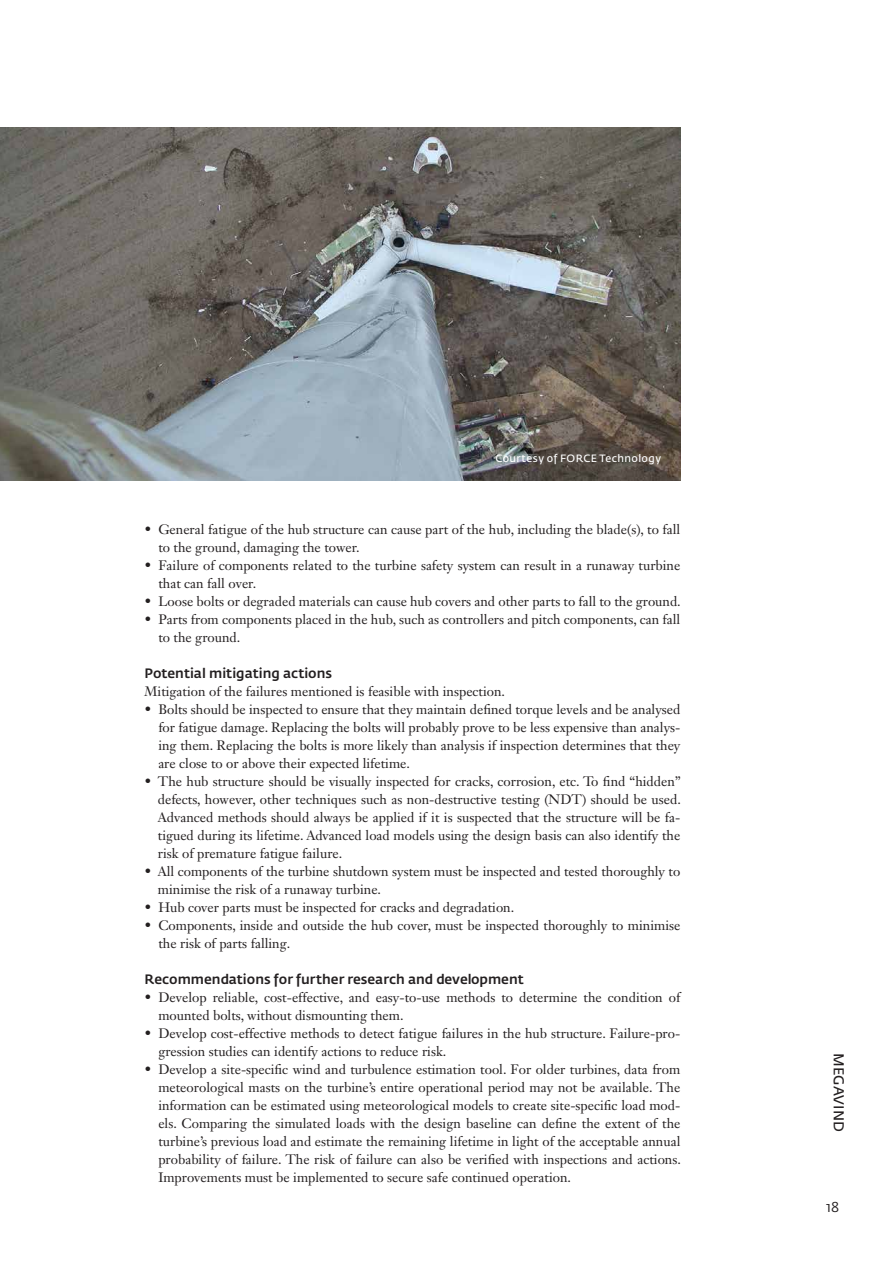
<style>
.page{position:relative;width:893px;height:1263px;background:#fff}
.page>*{position:absolute;margin:0;border:0;box-sizing:border-box;transform-origin:0 0}
.t1{font:14.25px "Fedra Sans Pro";letter-spacing:.01em;color:#231f20}
.t2{font:14.25px "Fedra Sans Pro";color:#231f20}
.t3{font:13.5px/18px "Janson Text LT Std";color:#231f20}
.t4{font:500 13.5px "Fedra Sans Pro";color:#231f20}
.t5{font:10.5px "Fedra Sans Pro";letter-spacing:.04em;color:#fff}
</style>
<div class="page">
<img style="left:0;top:128px;width:680px;height:352px">
<p class="t5" style="left:495px;top:452px;width:167px">Courtesy of FORCE Technology</p>
<p class="t3" style="left:158px;top:520px;width:523px;text-indent:-14px">• General fatigue of the hub structure can cause part of the hub, including the blade(s), to fall to the ground, damaging the tower.</p>
<p class="t3" style="left:158px;top:556px;width:523px;text-indent:-14px">• Failure of components related to the turbine safety system can result in a runaway turbine that can fall over.</p>
<p class="t3" style="left:145px;top:592px;width:536px">• Loose bolts or degraded materials can cause hub covers and other parts to fall to the ground.</p>
<p class="t3" style="left:158px;top:610px;width:523px;text-indent:-14px">• Parts from components placed in the hub, such as controllers and pitch components, can fall to the ground.</p>
<p class="t4" style="left:145px;top:665px;width:189px">Potential mitigating actions</p>
<p class="t3" style="left:145px;top:682px;width:360px">Mitigation of the failures mentioned is feasible with inspection.</p>
<p class="t3" style="left:158px;top:700px;width:524px;text-align:justify;text-indent:-14px">• Bolts should be inspected to ensure that they maintain defined torque levels and be analysed for fatigue damage. Replacing the bolts will probably prove to be less expensive than analys&shy;ing them. Replacing the bolts is more likely than analysis if inspection determines that they are close to or above their expected lifetime.</p>
<p class="t3" style="left:158px;top:772px;width:524px;text-indent:-13px">• The hub structure should be visually inspected for cracks, corrosion, etc. To find “hidden” defects, however, other techniques such as non-destructive testing (NDT) should be used.<br>Advanced methods should always be applied if it is suspected that the structure will be fa&shy;tigued during its lifetime. Advanced load models using the design basis can also identify the risk of premature fatigue failure.</p>
<p class="t3" style="left:158px;top:862px;width:524px;text-indent:-13px">• All components of the turbine shutdown system must be inspected and tested thoroughly to minimise the risk of a runaway turbine.</p>
<p class="t3" style="left:145px;top:898px;width:369px">• Hub cover parts must be inspected for cracks and degradation.</p>
<p class="t3" style="left:158px;top:916px;width:523px;text-indent:-14px">• Components, inside and outside the hub cover, must be inspected thoroughly to minimise the risk of parts falling.</p>
<p class="t4" style="left:145px;top:971px;width:381px">Recommendations for further research and development</p>
<p class="t3" style="left:158px;top:988px;width:523px;text-indent:-14px">• Develop reliable, cost-effective, and easy-to-use methods to determine the condition of mounted bolts, without dismounting them.</p>
<p class="t3" style="left:158px;top:1024px;width:523px;text-indent:-14px">• Develop cost-effective methods to detect fatigue failures in the hub structure. Failure-pro&shy;gression studies can identify actions to reduce risk.</p>
<p class="t3" style="left:158px;top:1060px;width:524px;text-align:justify;text-indent:-14px">• Develop a site-specific wind and turbulence estimation tool. For older turbines, data from meteorological masts on the turbine’s entire operational period may not be available. The information can be estimated using meteorological models to create site-specific load mod&shy;els. Comparing the simulated loads with the design baseline can define the extent of the turbine’s previous load and estimate the remaining lifetime in light of the acceptable annual probability of failure. The risk of failure can also be verified with inspections and actions.<br>Improvements must be implemented to secure safe continued operation.</p>
<p class="t1" style="left:848px;top:1053px;width:81px;rotate:90deg">MEGAVIND</p>
<p class="t2" style="left:826px;top:1198px;width:15px">18</p>
</div>
